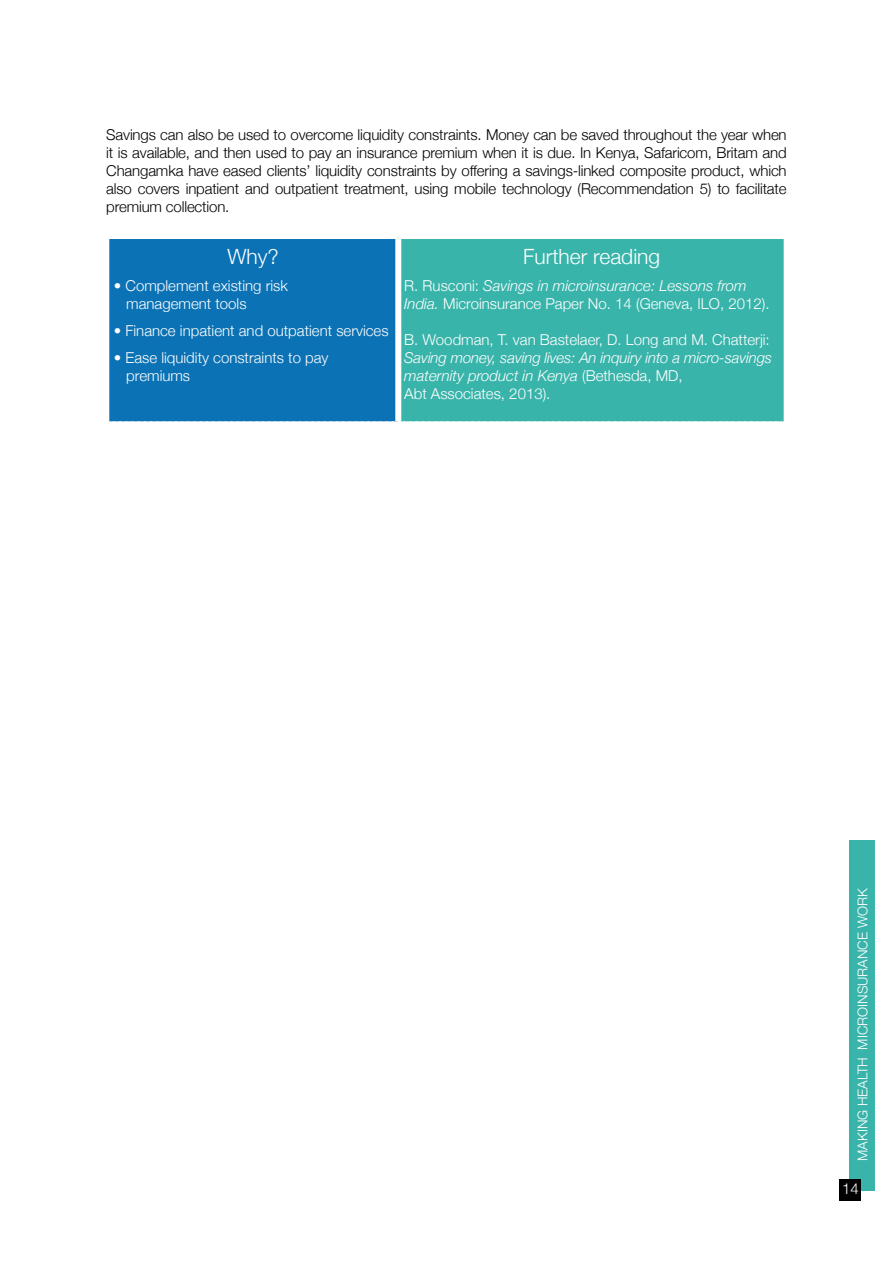
<style>
.page{position:relative;width:893px;height:1263px;background:#fff}
.page>*{position:absolute;margin:0;border:0;box-sizing:border-box;transform-origin:0 0}
.t1{font:300 21px "Helvetica Neue";color:#fff}
.t2{font:300 15px/18px "Helvetica Neue";letter-spacing:-.01em;color:#000;text-align:justify}
.t3{font:300 15px/18px "Helvetica Neue";color:#fff}
.t4{font:italic 300 15px/18px "Helvetica Neue";letter-spacing:-.01em;color:#fff}
.t5{font:300 13.5px "Helvetica Neue";color:#fff}
.s1{font-style:italic}
.s2{font-style:normal}
</style>
<div class="page">
<div style="left:849px;top:840px;width:26px;height:351px;background:#39b4aa"></div>
<div style="left:840px;top:1180px;width:21px;height:21px;background:#000"></div>
<div style="left:108px;top:237px;width:290px;height:186px;background:#0b72b5"></div>
<div style="left:398px;top:237px;width:387px;height:186px;background:#39b4aa"></div>
<div style="left:395px;top:239px;width:6px;height:182px;background:#fff"></div>
<hr style="left:106px;top:236px;width:292px;height:3px;background:#fff">
<hr style="left:106px;top:239px;width:3px;height:182px;background:#fff">
<hr style="left:398px;top:236px;width:389px;height:3px;background:#fff">
<hr style="left:784px;top:239px;width:3px;height:182px;background:#fff">
<svg style="left:108px;top:421px;width:677px;height:2px"></svg>
<p class="t2" style="left:106px;top:125px;width:682px">Savings can also be used to overcome liquidity constraints. Money can be saved throughout the year when it is available, and then used to pay an insurance premium when it is due. In Kenya, Safaricom, Britam and Changamka have eased clients’ liquidity constraints by offering a savings-linked composite product, which also covers inpatient and outpatient treatment, using mobile technology (Recommendation 5) to facilitate premium collection.</p>
<h1 class="t1" style="left:227px;top:243px;width:53px">Why?</h1>
<p class="t3" style="left:126px;top:276px;width:163px;text-indent:-13px">• Complement existing risk management tools</p>
<p class="t3" style="left:114px;top:321px;width:276px">• Finance inpatient and outpatient services</p>
<p class="t3" style="left:126px;top:348px;width:204px;text-indent:-13px">• Ease liquidity constraints to pay premiums</p>
<h1 class="t1" style="left:523px;top:243px;width:138px">Further reading</h1>
<p class="t3" style="left:404px;top:276px;width:367px">R. Rusconi: <span class="s1">Savings in microinsurance: Lessons from<br>India.</span> Microinsurance Paper No. 14 (Geneva, ILO, 2012).</p>
<p class="t3" style="left:404px;top:330px;width:367px">B. Woodman, T. van Bastelaer, D. Long and M. Chatterji:</p>
<p class="t4" style="left:404px;top:348px;width:369px">Saving money, saving lives: An inquiry into a micro-savings maternity product in Kenya <span class="s2">(Bethesda, MD,<br>Abt Associates, 2013).</span></p>
<p class="t5" style="left:854px;top:1161px;width:274px;rotate:-90deg">MAKING HEALTH MICROINSURANCE WORK</p>
<p class="t3" style="left:842px;top:1179px;width:18px">14</p>
</div>
